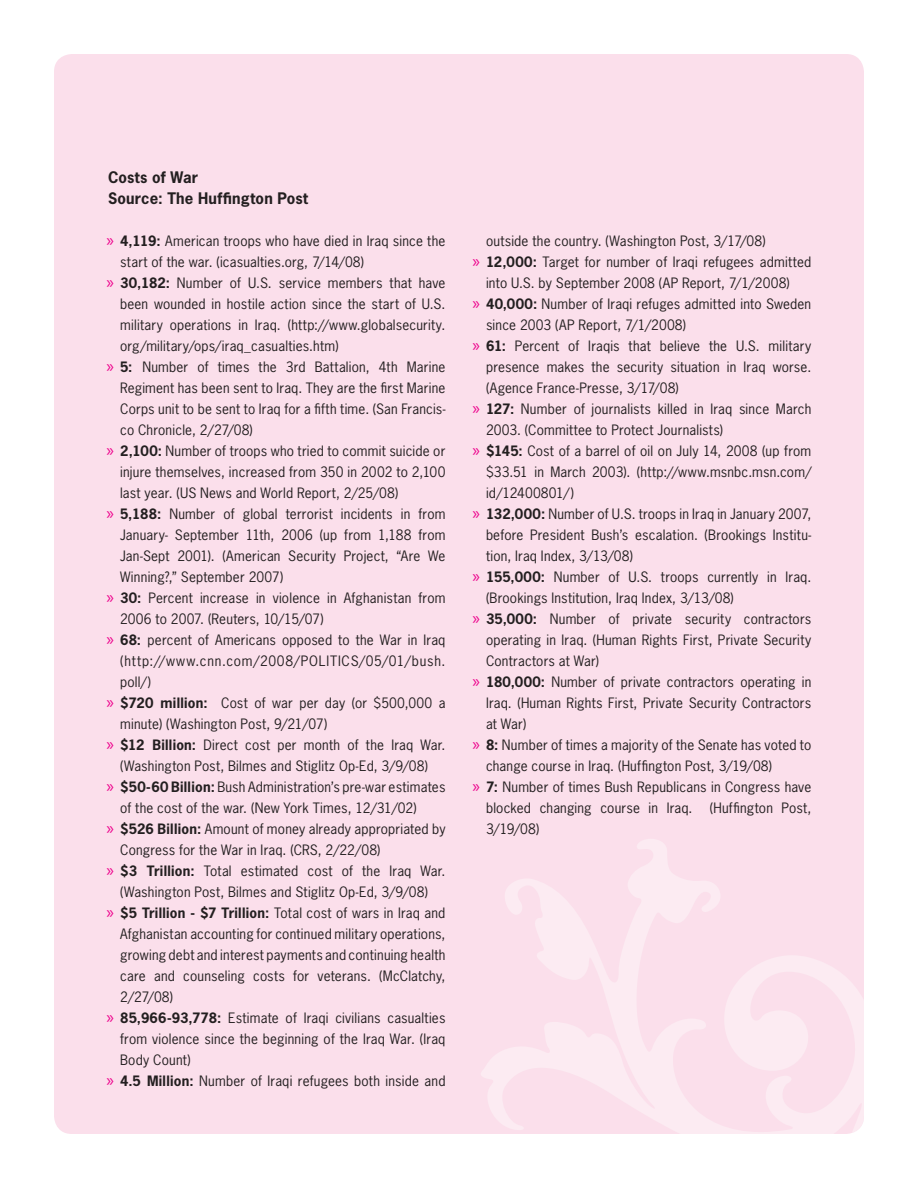
<style>
.page{position:relative;width:918px;height:1188px;background:#fff}
.page>*{position:absolute;margin:0;border:0;box-sizing:border-box;transform-origin:0 0}
.t1{font:18px "Myriad Pro";color:#ed028c}
.t2{font:700 15px/21px "News Gothic Std";letter-spacing:.015em;color:#231f20}
.t3{font:13.5px/21px "News Gothic Std";letter-spacing:.015em;color:#231f20}
.s1{font-weight:700}
</style>
<div class="page">
<div style="left:54px;top:54px;width:810px;height:1080px;background:#fbdfeb;border-radius:18px"></div>
<svg style="left:481px;top:839px;width:383px;height:295px"></svg>
<p class="t2" style="left:108px;top:166px;width:202px">Costs of War<br>Source: The Huffington Post</p>
<p class="t3" style="left:120px;top:230px;width:327px"><span class="s1">4,119:</span> American troops who have died in Iraq since the start of the war. (icasualties.org, 7/14/08)<br><span class="s1">30,182:</span> Number of U.S. service members that have been wounded in hostile action since the start of U.S. military operations in Iraq. (http://www.globalsecurity. org/military/ops/iraq_casualties.htm)<br><span class="s1">5:</span> Number of times the 3rd Battalion, 4th Marine Regiment has been sent to Iraq. They are the first Marine Corps unit to be sent to Iraq for a fifth time. (San Francis&shy;co Chronicle, 2/27/08)<br><span class="s1">2,100:</span> Number of troops who tried to commit suicide or injure themselves, increased from 350 in 2002 to 2,100 last year. (US News and World Report, 2/25/08)<br><span class="s1">5,188:</span> Number of global terrorist incidents in from January- September 11th, 2006 (up from 1,188 from Jan-Sept 2001). (American Security Project, “Are We Winning?,” September 2007)<br><span class="s1">30:</span> Percent increase in violence in Afghanistan from 2006 to 2007. (Reuters, 10/15/07)<br><span class="s1">68:</span> percent of Americans opposed to the War in Iraq (http://www.cnn.com/2008/POLITICS/05/01/bush. poll/)<br><span class="s1">$720 million:</span> Cost of war per day (or $500,000 a minute) (Washington Post, 9/21/07)<br><span class="s1">$12 Billion:</span> Direct cost per month of the Iraq War. (Washington Post, Bilmes and Stiglitz Op-Ed, 3/9/08) <span class="s1">$50-60 Billion:</span> Bush Administration’s pre-war estimates of the cost of the war. (New York Times, 12/31/02) <span class="s1">$526 Billion:</span> Amount of money already appropriated by Congress for the War in Iraq. (CRS, 2/22/08)<br><span class="s1">$3 Trillion:</span> Total estimated cost of the Iraq War. (Washington Post, Bilmes and Stiglitz Op-Ed, 3/9/08) <span class="s1">$5 Trillion - $7 Trillion:</span> Total cost of wars in Iraq and Afghanistan accounting for continued military operations, growing debt and interest payments and continuing health care and counseling costs for veterans. (McClatchy, 2/27/08)<br><span class="s1">85,966-93,778:</span> Estimate of Iraqi civilians casualties from violence since the beginning of the Iraq War. (Iraq Body Count)<br><span class="s1">4.5 Million:</span> Number of Iraqi refugees both inside and</p>
<h1 class="t1" style="left:107px;top:229px;width:9px">»</h1>
<h1 class="t1" style="left:107px;top:271px;width:9px">»</h1>
<h1 class="t1" style="left:107px;top:355px;width:9px">»</h1>
<h1 class="t1" style="left:107px;top:439px;width:9px">»</h1>
<h1 class="t1" style="left:107px;top:502px;width:9px">»</h1>
<h1 class="t1" style="left:107px;top:586px;width:9px">»</h1>
<h1 class="t1" style="left:107px;top:628px;width:9px">»</h1>
<h1 class="t1" style="left:107px;top:691px;width:9px">»</h1>
<h1 class="t1" style="left:107px;top:733px;width:9px">»</h1>
<h1 class="t1" style="left:107px;top:775px;width:9px">»</h1>
<h1 class="t1" style="left:107px;top:817px;width:9px">»</h1>
<h1 class="t1" style="left:107px;top:859px;width:9px">»</h1>
<h1 class="t1" style="left:107px;top:901px;width:9px">»</h1>
<h1 class="t1" style="left:107px;top:1006px;width:9px">»</h1>
<h1 class="t1" style="left:107px;top:1069px;width:9px">»</h1>
<p class="t3" style="left:486px;top:230px;width:327px">outside the country. (Washington Post, 3/17/08)<br><span class="s1">12,000:</span> Target for number of Iraqi refugees admitted into U.S. by September 2008 (AP Report, 7/1/2008)<br><span class="s1">40,000:</span> Number of Iraqi refuges admitted into Sweden since 2003 (AP Report, 7/1/2008)<br><span class="s1">61:</span> Percent of Iraqis that believe the U.S. military presence makes the security situation in Iraq worse. (Agence France-Presse, 3/17/08)<br><span class="s1">127:</span> Number of journalists killed in Iraq since March 2003. (Committee to Protect Journalists)<br><span class="s1">$145:</span> Cost of a barrel of oil on July 14, 2008 (up from $33.51 in March 2003). (http://www.msnbc.msn.com/ id/12400801/)<br><span class="s1">132,000:</span> Number of U.S. troops in Iraq in January 2007, before President Bush’s escalation. (Brookings Institu&shy;tion, Iraq Index, 3/13/08)<br><span class="s1">155,000:</span> Number of U.S. troops currently in Iraq. (Brookings Institution, Iraq Index, 3/13/08)<br><span class="s1">35,000:</span> Number of private security contractors operating in Iraq. (Human Rights First, Private Security Contractors at War)<br><span class="s1">180,000:</span> Number of private contractors operating in Iraq. (Human Rights First, Private Security Contractors at War)<br><span class="s1">8:</span> Number of times a majority of the Senate has voted to change course in Iraq. (Huffington Post, 3/19/08)<br><span class="s1">7:</span> Number of times Bush Republicans in Congress have blocked changing course in Iraq.</p>
<h1 class="t1" style="left:472px;top:250px;width:9px">»</h1>
<h1 class="t1" style="left:472px;top:292px;width:9px">»</h1>
<h1 class="t1" style="left:472px;top:334px;width:9px">»</h1>
<h1 class="t1" style="left:472px;top:397px;width:9px">»</h1>
<h1 class="t1" style="left:472px;top:439px;width:9px">»</h1>
<h1 class="t1" style="left:472px;top:502px;width:9px">»</h1>
<h1 class="t1" style="left:472px;top:565px;width:9px">»</h1>
<h1 class="t1" style="left:472px;top:607px;width:9px">»</h1>
<h1 class="t1" style="left:472px;top:670px;width:9px">»</h1>
<h1 class="t1" style="left:472px;top:733px;width:9px">»</h1>
<h1 class="t1" style="left:472px;top:775px;width:9px">»</h1>
<p class="t3" style="left:710px;top:797px;width:103px">(Huffington Post,</p>
<p class="t3" style="left:486px;top:818px;width:55px">3/19/08)</p>
</div>
